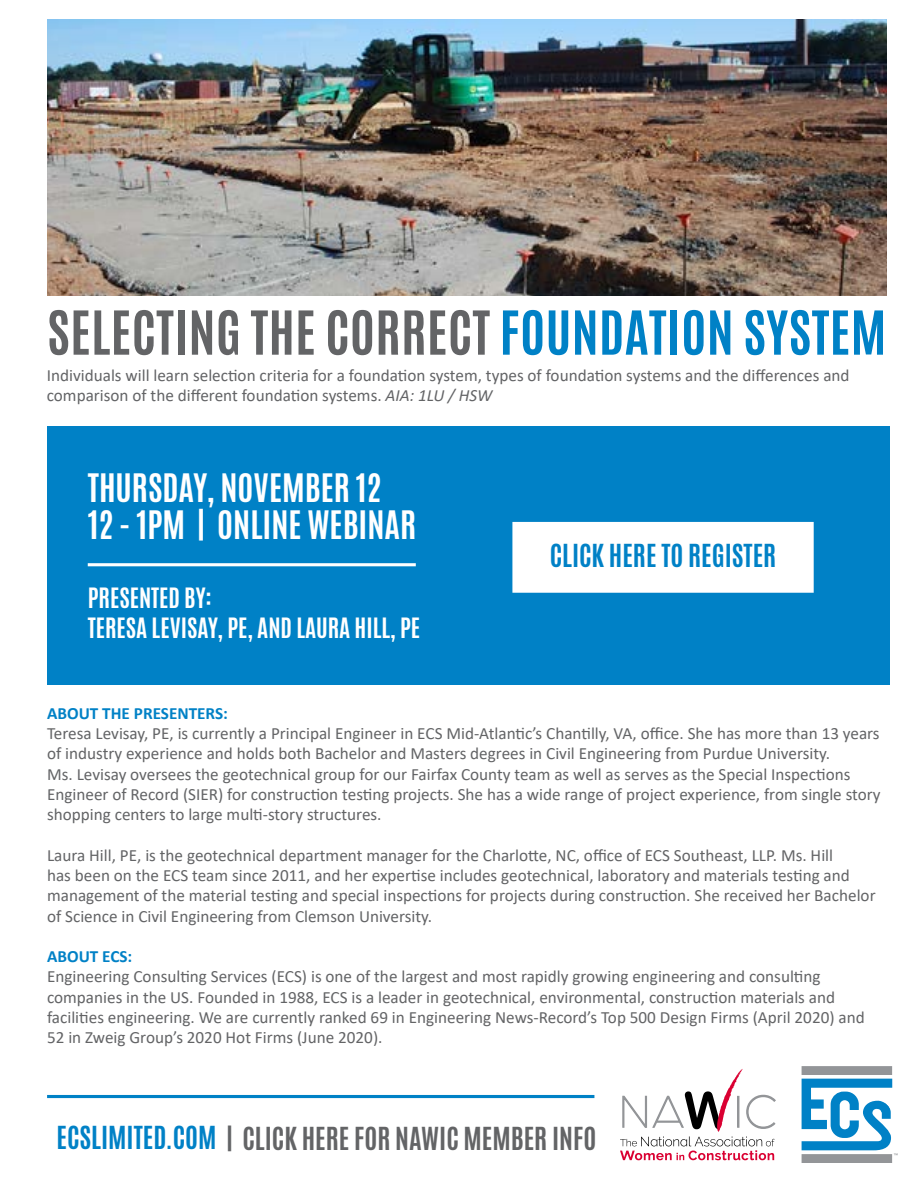
<style>
.page{position:relative;width:918px;height:1188px;background:#fff}
.page>*{position:absolute;margin:0;border:0;box-sizing:border-box;transform-origin:0 0}
.t1{font:700 51.45px "Antonio";letter-spacing:.01em;color:#636466}
.t2{font:700 32.7px/37.5px "Antonio";color:#fff}
.t3{font:700 26.55px "Antonio";color:#636466}
.t4{font:700 26.55px "Antonio";color:#0081c6}
.t5{font:700 23.4px "Antonio";color:#fff}
.t6{font:17.1px/20.2px "Calibri";color:#636466}
.t7{font:700 17.1px "Calibri";color:#0081c6}
.t8{font:6.75px "Myriad Pro";color:#939598}
.s1{color:#0081c6}
.s2{font-style:italic}
</style>
<div class="page">
<img style="left:47px;top:19px;width:839px;height:277px">
<div style="left:47px;top:426px;width:843px;height:259px;background:#0081c6"></div>
<div style="left:514px;top:523px;width:298px;height:68px;background:#fff"></div>
<div style="left:512px;top:522px;width:302px;height:71px;border:3px solid #fff"></div>
<hr style="left:47px;top:1095px;width:547px;height:3px;background:#0081c6">
<div style="left:802px;top:1067px;width:89px;height:7px;background:#939598"></div>
<div style="left:802px;top:1066px;width:90px;height:9px;border:2px solid #939598"></div>
<svg style="left:802px;top:1078px;width:91px;height:85px"></svg>
<svg style="left:620px;top:1069px;width:156px;height:91px"></svg>
<hr style="left:88px;top:563px;width:328px;height:3px;background:#fff">
<h1 class="t1" style="left:47px;top:294px;width:841px">SELECTING THE CORRECT <span class="s1">FOUNDATION SYSTEM</span></h1>
<p class="t6" style="left:47px;top:364px;width:804px">Individuals will learn selection criteria for a foundation system, types of foundation systems and the differences and comparison of the different foundation systems. <span class="s2">AIA: 1LU / HSW</span></p>
<h2 class="t2" style="left:88px;top:470px;width:330px">THURSDAY, NOVEMBER 12<br>12 - 1PM | ONLINE WEBINAR</h2>
<h3 class="t5" style="left:88px;top:580px;width:126px">PRESENTED BY:</h3>
<h3 class="t5" style="left:88px;top:610px;width:334px">TERESA LEVISAY, PE, AND LAURA HILL, PE</h3>
<h3 class="t4" style="left:550px;top:536px;width:228px">CLICK HERE TO REGISTER</h3>
<p class="t7" style="left:47px;top:701px;width:182px">ABOUT THE PRESENTERS:</p>
<p class="t6" style="left:47px;top:723px;width:835px">Teresa Levisay, PE, is currently a Principal Engineer in ECS Mid-Atlantic’s Chantilly, VA, office. She has more than 13 years of industry experience and holds both Bachelor and Masters degrees in Civil Engineering from Purdue University.<br>Ms. Levisay oversees the geotechnical group for our Fairfax County team as well as serves as the Special Inspections Engineer of Record (SIER) for construction testing projects. She has a wide range of project experience, from single story shopping centers to large multi-story structures.</p>
<p class="t6" style="left:47px;top:845px;width:830px">Laura Hill, PE, is the geotechnical department manager for the Charlotte, NC, office of ECS Southeast, LLP. Ms. Hill<br>has been on the ECS team since 2011, and her expertise includes geotechnical, laboratory and materials testing and management of the material testing and special inspections for projects during construction. She received her Bachelor of Science in Civil Engineering from Clemson University.</p>
<p class="t7" style="left:47px;top:944px;width:87px">ABOUT ECS:</p>
<p class="t6" style="left:47px;top:966px;width:819px">Engineering Consulting Services (ECS) is one of the largest and most rapidly growing engineering and consulting companies in the US. Founded in 1988, ECS is a leader in geotechnical, environmental, construction materials and facilities engineering. We are currently ranked 69 in Engineering News-Record’s Top 500 Design Firms (April 2020) and 52 in Zweig Group’s 2020 Hot Firms (June 2020).</p>
<h3 class="t3" style="left:57px;top:1119px;width:541px"><span class="s1">ECSLIMITED.COM</span> | CLICK HERE FOR NAWIC MEMBER INFO</h3>
<p class="t8" style="left:894px;top:1152px;width:6px">™</p>
</div>
